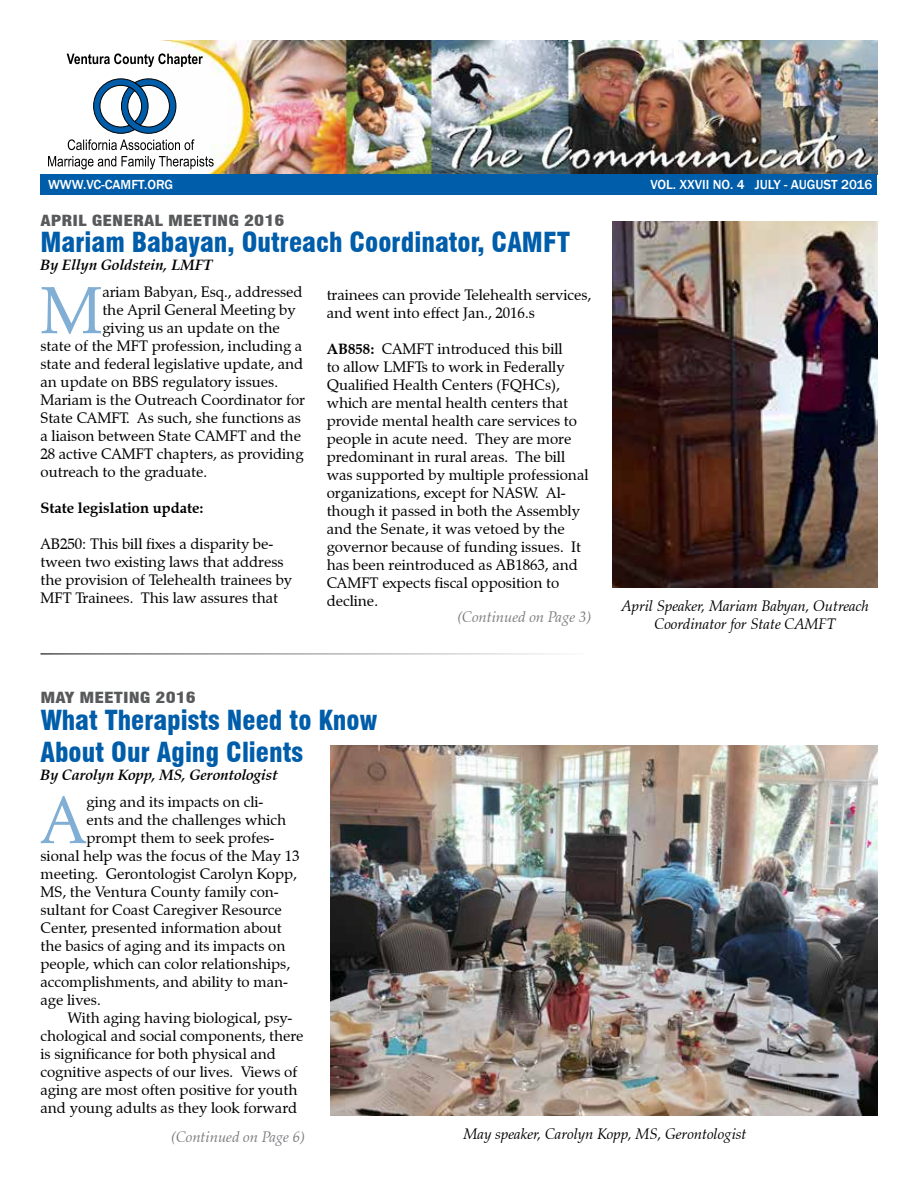
<style>
.page{position:relative;width:918px;height:1188px;background:#fff}
.page>*{position:absolute;margin:0;border:0;box-sizing:border-box;transform-origin:0 0}
.t1{font:66.3px "Zapf Calligraphic 801 BT";color:#80aed4}
.t2{font:900 condensed 27px/32.4px "Swiss 721 BT";color:#005daa}
.t3{font:15px/18px "Zapf Calligraphic 801 BT";color:#000}
.t4{font:italic 15px/18px "Zapf Calligraphic 801 BT";color:#000;text-align:center}
.t5{font:italic 700 15px "Zapf Calligraphic 801 BT";color:#000}
.t6{font:900 condensed 15px "Swiss 721 BT";color:#58595b;scale:1.25 1}
.t7{font:italic 15px "Zapf Calligraphic 801 BT";color:#7b7c7f}
.t8{font:700 15px "Zapf Calligraphic 801 BT";color:#000}
.t9{font:500 13.5px "Franklin Gothic";color:#fff}
.s1{font-weight:700}
</style>
<div class="page">
<img style="left:142px;top:41px;width:736px;height:134px">
<div style="left:66px;top:41px;width:105px;height:17px;background:#fff"></div>
<svg style="left:48px;top:78px;width:166px;height:91px"></svg>
<svg style="left:67px;top:53px;width:136px;height:14px"></svg>
<div style="left:40px;top:175px;width:838px;height:20px;background:#005daa"></div>
<img style="left:330px;top:746px;width:548px;height:370px">
<img style="left:613px;top:221px;width:265px;height:367px">
<p class="t9" style="left:48px;top:176px;width:127px">WWW.VC-CAMFT.ORG</p>
<p class="t9" style="left:650px;top:176px;width:223px">VOL. XXVII NO. 4 JULY - AUGUST 2016</p>
<p class="t6" style="left:40px;top:211px;width:197px">APRIL GENERAL MEETING 2016</p>
<h2 class="t2" style="left:40px;top:226px;width:531px">Mariam Babayan, Outreach Coordinator, CAMFT</h2>
<p class="t5" style="left:40px;top:256px;width:174px">By Ellyn Goldstein, LMFT</p>
<h1 class="t1" style="left:40px;top:270px;width:63px">M</h1>
<p class="t3" style="left:102px;top:283px;width:202px">ariam Babyan, Esq., addressed</p>
<p class="t3" style="left:102px;top:301px;width:195px">the April General Meeting by</p>
<p class="t3" style="left:102px;top:319px;width:179px">giving us an update on the</p>
<p class="t3" style="left:40px;top:337px;width:263px">state of the MFT profession, including a</p>
<p class="t3" style="left:40px;top:355px;width:264px">state and federal legislative update, and</p>
<p class="t3" style="left:40px;top:373px;width:239px">an update on BBS regulatory issues.</p>
<p class="t3" style="left:40px;top:391px;width:266px">Mariam is the Outreach Coordinator for</p>
<p class="t3" style="left:40px;top:409px;width:262px">State CAMFT. As such, she functions as</p>
<p class="t3" style="left:40px;top:427px;width:262px">a liaison between State CAMFT and the</p>
<p class="t3" style="left:40px;top:445px;width:265px">28 active CAMFT chapters, as providing</p>
<p class="t3" style="left:40px;top:463px;width:168px">outreach to the graduate.</p>
<p class="t8" style="left:40px;top:499px;width:165px">State legislation update:</p>
<p class="t3" style="left:40px;top:535px;width:253px">AB250: This bill fixes a disparity be&shy;tween two existing laws that address the provision of Telehealth trainees by MFT Trainees. This law assures that</p>
<p class="t3" style="left:327px;top:285px;width:266px">trainees can provide Telehealth services, and went into effect Jan., 2016.s</p>
<p class="t3" style="left:327px;top:339px;width:263px"><span class="s1">AB858:</span> CAMFT introduced this bill<br>to allow LMFTs to work in Federally Qualified Health Centers (FQHCs), which are mental health centers that provide mental health care services to people in acute need. They are more predominant in rural areas. The bill was supported by multiple professional organizations, except for NASW. Al&shy;though it passed in both the Assembly and the Senate, it was vetoed by the governor because of funding issues. It has been reintroduced as AB1863, and CAMFT expects fiscal opposition to decline.</p>
<p class="t7" style="left:457px;top:608px;width:135px">(Continued on Page 3)</p>
<p class="t4" style="left:621px;top:597px;width:249px">April Speaker, Mariam Babyan, Outreach<br>Coordinator for State CAMFT</p>
<p class="t6" style="left:40px;top:689px;width:126px">MAY MEETING 2016</p>
<h2 class="t2" style="left:41px;top:704px;width:338px">What Therapists Need to Know<br>About Our Aging Clients</h2>
<p class="t5" style="left:40px;top:766px;width:239px">By Carolyn Kopp, MS, Gerontologist</p>
<h1 class="t1" style="left:40px;top:779px;width:48px">A</h1>
<p class="t3" style="left:87px;top:793px;width:178px">ging and its impacts on cli-</p>
<p class="t3" style="left:87px;top:811px;width:201px">ents and the challenges which</p>
<p class="t3" style="left:87px;top:829px;width:189px">prompt them to seek profes-</p>
<p class="t3" style="left:41px;top:847px;width:260px">sional help was the focus of the May 13</p>
<p class="t3" style="left:41px;top:865px;width:258px">meeting. Gerontologist Carolyn Kopp,</p>
<p class="t3" style="left:41px;top:883px;width:240px">MS, the Ventura County family con-</p>
<p class="t3" style="left:41px;top:901px;width:243px">sultant for Coast Caregiver Resource</p>
<p class="t3" style="left:41px;top:919px;width:243px">Center, presented information about</p>
<p class="t3" style="left:41px;top:937px;width:246px">the basics of aging and its impacts on</p>
<p class="t3" style="left:41px;top:955px;width:251px">people, which can color relationships,</p>
<p class="t3" style="left:41px;top:973px;width:249px">accomplishments, and ability to man-</p>
<p class="t3" style="left:41px;top:991px;width:62px">age lives.</p>
<p class="t3" style="left:68px;top:1009px;width:227px">With aging having biological, psy-</p>
<p class="t3" style="left:41px;top:1027px;width:265px">chological and social components, there</p>
<p class="t3" style="left:41px;top:1045px;width:237px">is significance for both physical and</p>
<p class="t3" style="left:41px;top:1063px;width:258px">cognitive aspects of our lives. Views of</p>
<p class="t3" style="left:41px;top:1081px;width:258px">aging are most often positive for youth</p>
<p class="t3" style="left:41px;top:1099px;width:258px">and young adults as they look forward</p>
<p class="t7" style="left:171px;top:1128px;width:135px">(Continued on Page 6)</p>
<p class="t4" style="left:464px;top:1125px;width:284px">May speaker, Carolyn Kopp, MS, Gerontologist</p>
</div>
